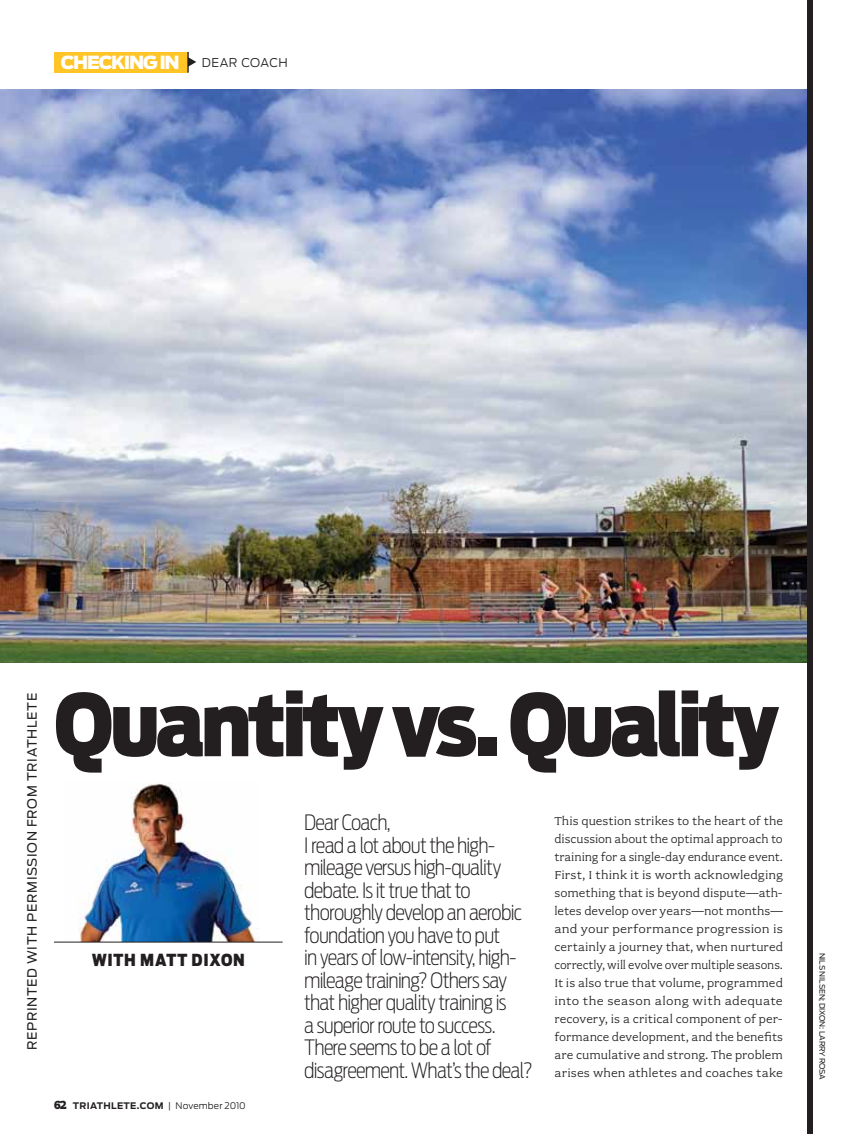
<style>
.page{position:relative;width:864px;height:1134px;background:#fff}
.page>*{position:absolute;margin:0;border:0;box-sizing:border-box;transform-origin:0 0}
.t1{font:900 85.5px "Antenna Cond";letter-spacing:-.045em;color:#231f20}
.t2{font:200 21px/22.5px "Antenna Cond";letter-spacing:-.04em;color:#231f20}
.t3{font:900 18px "Antenna";letter-spacing:-.075em;color:#fff}
.t4{font:900 16.5px "Antenna Cond";letter-spacing:.05em;color:#231f20}
.t5{font:12.75px/18px "Fairplex Wide OT";letter-spacing:.005em;color:#231f20;text-align:justify}
.t6{font:12.75px "Antenna";letter-spacing:.045em;color:#231f20}
.t7{font:700 9px "Antenna";letter-spacing:.035em;color:#231f20}
.t8{font:7.5px "Antenna";letter-spacing:-.02em;color:#231f20}
.s1{font-weight:300;font-size:12px;color:#231f20}
.s2{font-family:"Prelo Slab";font-weight:900;font-size:12px}
.s3{font-weight:300}
</style>
<div class="page">
<img style="left:0;top:89px;width:807px;height:574px">
<div style="left:807px;top:0;width:6px;height:1134px;background:#231f20"></div>
<div style="left:54px;top:52px;width:134px;height:21px;background:#ffc425"></div>
<hr style="left:187px;top:52px;width:2px;height:21px;background:#231f20">
<svg style="left:188px;top:57px;width:8px;height:10px"></svg>
<img style="left:63px;top:782px;width:197px;height:160px">
<hr style="left:54px;top:942px;width:229px;height:1px;background:#231f20">
<h3 class="t3" style="left:61px;top:52px;width:229px">CHECKING IN <span class="s1">DEAR COACH</span></h3>
<p class="t6" style="left:25px;top:1050px;width:358px;rotate:-90deg">Reprinted with permission from Triathlete</p>
<h1 class="t1" style="left:54px;top:674px;width:726px">Quantity vs. Quality</h1>
<p class="t4" style="left:92px;top:950px;width:155px">with matt dixon</p>
<p class="t7" style="left:54px;top:1100px;width:193px"><span class="s2">62</span> TRIATHLETE.COM <span class="s3">| NOVEMBER 2010</span></p>
<p class="t2" style="left:304px;top:812px;width:230px">Dear Coach,<br>I read a lot about the high&shy;mileage versus high-quality debate. Is it true that to thoroughly develop an aerobic foundation you have to put<br>in years of low-intensity, high&shy;mileage training? Others say that higher quality training is<br>a superior route to success.<br>There seems to be a lot of disagreement. What’s the deal?</p>
<p class="t5" style="left:554px;top:812px;width:230px">This question strikes to the heart of the discussion about the optimal approach to training for a single-day endurance event.<br>First, I think it is worth acknowledging something that is beyond dispute—ath&shy;letes develop over years—not months— and your performance progression is certainly a journey that, when nurtured correctly, will evolve over multiple seasons.<br>It is also true that volume, programmed into the season along with adequate recovery, is a critical component of per&shy;formance development, and the benefits are cumulative and strong. The problem arises when athletes and coaches take</p>
<p class="t8" style="left:827px;top:953px;width:129px;rotate:90deg">Nils Nilsen; Dixon: larry rosa</p>
</div>
